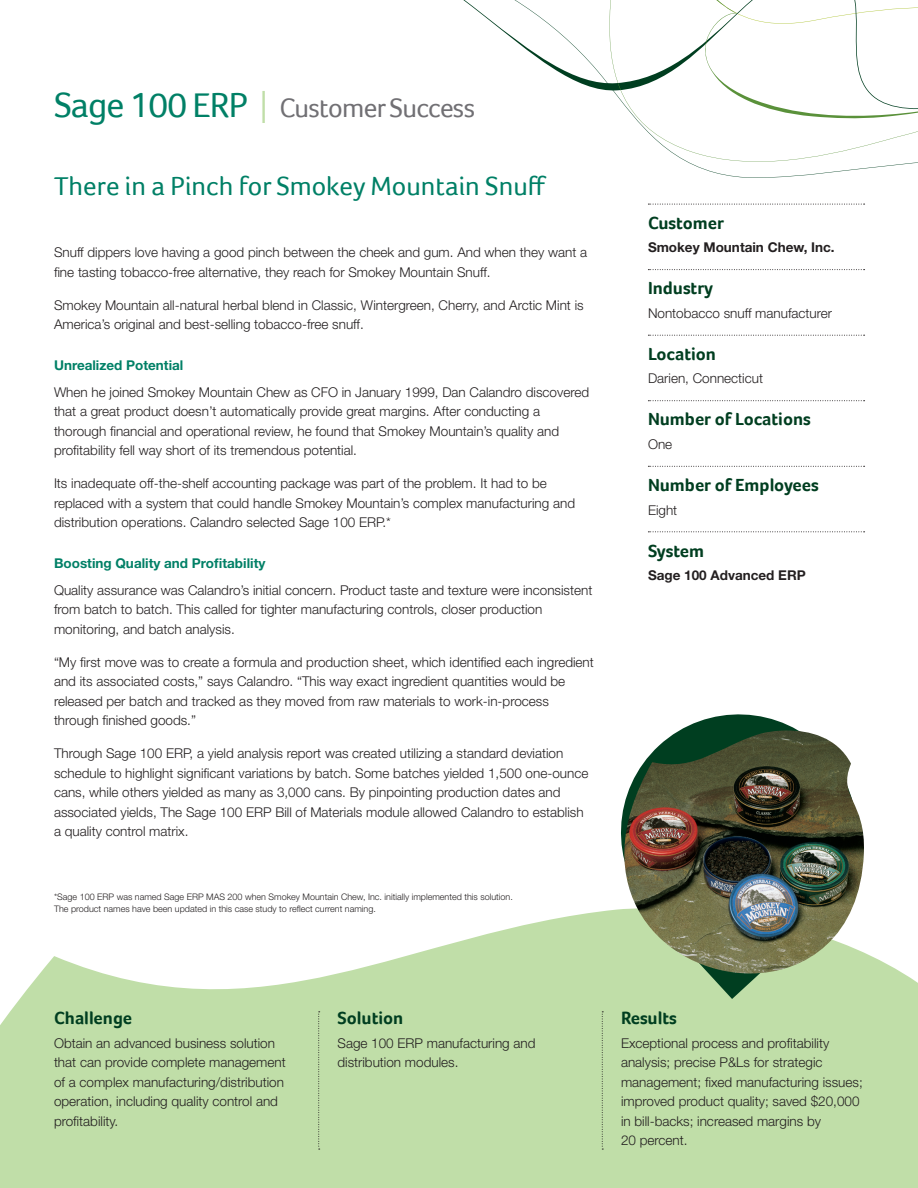
<style>
.page{position:relative;width:918px;height:1188px;background:#fff}
.page>*{position:absolute;margin:0;border:0;box-sizing:border-box;transform-origin:0 0}
.t1{font:27.3px "Foco";letter-spacing:-.025em;color:#717074}
.t2{font:27px "Foco";color:#008066}
.Side_Header{font:700 18px "Foco";color:#003e20}
.Bottom_Challenge_Hea{font:700 18px "Foco";color:#003e20}
.Body{font:300 13.5px/19.5px "Helvetica Neue LT Std";color:#231f20}
.Subhead{font:700 13.5px "Helvetica Neue LT Std";color:#008066}
.Bold_Body{font:700 13.5px "Helvetica Neue LT Std";color:#231f20}
.t3{font:300 9px "Helvetica Neue LT Std";color:#231f20}
.s1{font-size:35.85px;color:#008066}
.s2{font-family:"Helvetica Neue LT Std";font-weight:300;font-size:44.85px;color:#c0dea8}
</style>
<div class="page">
<svg style="left:0;top:910px;width:918px;height:278px;fill:#c0dea8"></svg>
<svg style="left:463px;top:0;width:455px;height:178px"></svg>
<svg style="left:608px;top:714px;width:262px;height:285px"></svg>
<img style="left:621px;top:730px;width:243px;height:244px">
<svg style="left:648px;top:204px;width:217px;height:1px"></svg>
<svg style="left:648px;top:269px;width:217px;height:1px"></svg>
<svg style="left:648px;top:335px;width:217px;height:1px"></svg>
<svg style="left:648px;top:400px;width:217px;height:1px"></svg>
<svg style="left:648px;top:466px;width:217px;height:1px"></svg>
<svg style="left:648px;top:531px;width:217px;height:1px"></svg>
<svg style="left:602px;top:1011px;width:1px;height:139px"></svg>
<svg style="left:318px;top:1011px;width:2px;height:139px"></svg>
<p class="t1" style="left:54px;top:92px;width:423px"><span class="s1">Sage 100 ERP</span> <span class="s2">I</span> Customer Success</p>
<p class="t2" style="left:54px;top:170px;width:494px">There in a Pinch for Smokey Mountain Snuff</p>
<p class="Body" style="left:54px;top:242px;width:535px">Snuff dippers love having a good pinch between the cheek and gum. And when they want a fine tasting tobacco-free alternative, they reach for Smokey Mountain Snuff.</p>
<p class="Body" style="left:54px;top:295px;width:531px">Smokey Mountain all-natural herbal blend in Classic, Wintergreen, Cherry, and Arctic Mint is<br>America’s original and best-selling tobacco-free snuff.</p>
<p class="Subhead" style="left:54px;top:357px;width:131px">Unrealized Potential</p>
<p class="Body" style="left:54px;top:382px;width:537px">When he joined Smokey Mountain Chew as CFO in January 1999, Dan Calandro discovered that a great product doesn’t automatically provide great margins. After conducting a thorough financial and operational review, he found that Smokey Mountain’s quality and profitability fell way short of its tremendous potential.</p>
<p class="Body" style="left:54px;top:473px;width:523px">Its inadequate off-the-shelf accounting package was part of the problem. It had to be replaced with a system that could handle Smokey Mountain’s complex manufacturing and distribution operations. Calandro selected Sage 100 ERP.*</p>
<p class="Subhead" style="left:54px;top:555px;width:213px">Boosting Quality and Profitability</p>
<p class="Body" style="left:54px;top:580px;width:540px">Quality assurance was Calandro’s initial concern. Product taste and texture were inconsistent from batch to batch. This called for tighter manufacturing controls, closer production monitoring, and batch analysis.</p>
<p class="Body" style="left:54px;top:652px;width:541px">“My first move was to create a formula and production sheet, which identified each ingredient and its associated costs,” says Calandro. “This way exact ingredient quantities would be released per batch and tracked as they moved from raw materials to work-in-process through finished goods.”</p>
<p class="Body" style="left:54px;top:743px;width:536px">Through Sage 100 ERP, a yield analysis report was created utilizing a standard deviation schedule to highlight significant variations by batch. Some batches yielded 1,500 one-ounce cans, while others yielded as many as 3,000 cans. By pinpointing production dates and associated yields, The Sage 100 ERP Bill of Materials module allowed Calandro to establish a quality control matrix.</p>
<p class="t3" style="left:54px;top:891px;width:460px">*Sage 100 ERP was named Sage ERP MAS 200 when Smokey Mountain Chew, Inc. initially implemented this solution.</p>
<p class="t3" style="left:54px;top:904px;width:323px">The product names have been updated in this case study to reflect current naming.</p>
<p class="Side_Header" style="left:648px;top:212px;width:77px">Customer</p>
<p class="Bold_Body" style="left:648px;top:239px;width:188px">Smokey Mountain Chew, Inc.</p>
<p class="Side_Header" style="left:648px;top:278px;width:67px">Industry</p>
<p class="Body" style="left:648px;top:303px;width:186px">Nontobacco snuff manufacturer</p>
<p class="Side_Header" style="left:648px;top:343px;width:70px">Location</p>
<p class="Body" style="left:648px;top:369px;width:117px">Darien, Connecticut</p>
<p class="Side_Header" style="left:648px;top:409px;width:164px">Number of Locations</p>
<p class="Body" style="left:648px;top:434px;width:26px">One</p>
<p class="Side_Header" style="left:648px;top:474px;width:172px">Number of Employees</p>
<p class="Body" style="left:648px;top:500px;width:31px">Eight</p>
<p class="Side_Header" style="left:648px;top:540px;width:58px">System</p>
<p class="Bold_Body" style="left:648px;top:567px;width:159px">Sage 100 Advanced ERP</p>
<p class="Bottom_Challenge_Hea" style="left:54px;top:1008px;width:80px">Challenge</p>
<p class="Body" style="left:54px;top:1033px;width:233px">Obtain an advanced business solution that can provide complete management of a complex manufacturing/distribution operation, including quality control and profitability.</p>
<p class="Bottom_Challenge_Hea" style="left:338px;top:1008px;width:67px">Solution</p>
<p class="Body" style="left:338px;top:1033px;width:200px">Sage 100 ERP manufacturing and distribution modules.</p>
<p class="Bottom_Challenge_Hea" style="left:621px;top:1008px;width:57px">Results</p>
<p class="Body" style="left:621px;top:1033px;width:243px">Exceptional process and profitability analysis; precise P&amp;Ls for strategic management; fixed manufacturing issues; improved product quality; saved $20,000 in bill-backs; increased margins by<br>20 percent.</p>
</div>
